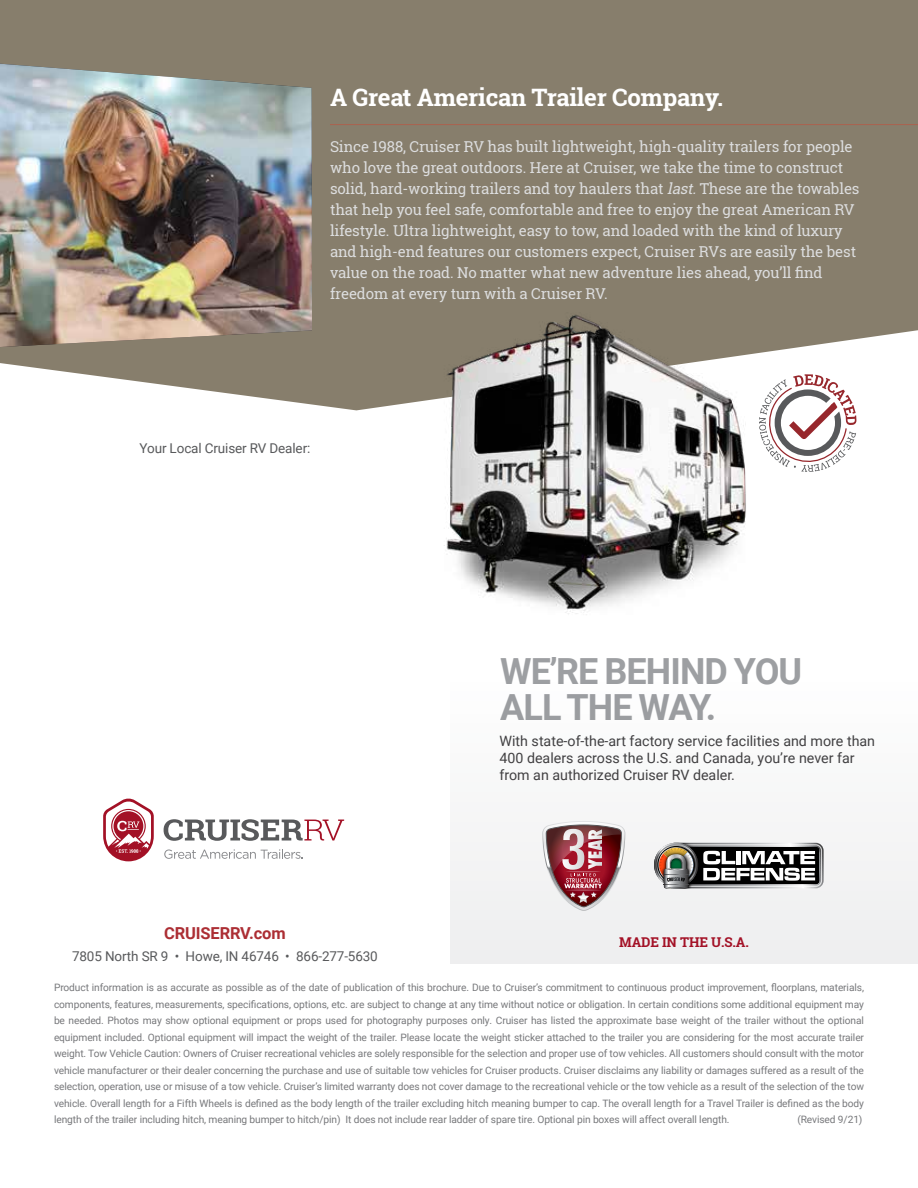
<style>
.page{position:relative;width:918px;height:1188px;background:#fff}
.page>*{position:absolute;margin:0;border:0;box-sizing:border-box;transform-origin:0 0}
.t1{font:700 36px/36px "Roboto";letter-spacing:-.025em;color:#9d9fa2}
.t2{font:700 24px "Roboto Slab";letter-spacing:-.01em;color:#fff}
.t3{font:700 16.5px "Roboto";letter-spacing:-.01em;color:#ac2e34}
.t4{font:15px/21px "Roboto Slab";letter-spacing:-.01em;color:#dcddde}
.t5{font:14.25px/17.1px "Roboto";color:#414042}
.t6{font:13.5px "Roboto";letter-spacing:-.01em;color:#58595b}
.t7{font:700 13.5px "Roboto Slab";letter-spacing:-.01em;color:#a31126}
.t8{font:10.2px/16.5px "Roboto";letter-spacing:-.01em;color:#77787b;text-align:justify}
.s1{font-style:italic}
</style>
<div class="page">
<div style="left:338px;top:305px;width:580px;height:658px;background:#f9f9f9"></div>
<div style="left:0;top:310px;width:450px;height:659px;background:#fff"></div>
<div style="left:0;top:0;width:918px;height:409px;background:#877e6c"></div>
<hr style="left:330px;top:124px;width:588px;height:1px;background:#aa634f">
<svg style="left:164px;top:849px;width:139px;height:10px"></svg>
<svg style="left:164px;top:819px;width:180px;height:22px"></svg>
<svg style="left:103px;top:799px;width:51px;height:62px"></svg>
<svg style="left:853px;top:374px;width:3px;height:68px"></svg>
<img style="left:340px;top:296px;width:513px;height:315px">
<svg style="left:654px;top:843px;width:170px;height:45px"></svg>
<svg style="left:542px;top:821px;width:83px;height:90px"></svg>
<img style="left:0;top:64px;width:312px;height:283px">
<h2 class="t2" style="left:330px;top:81px;width:395px">A Great American Trailer Company.</h2>
<p class="t4" style="left:330px;top:136px;width:531px">Since 1988, Cruiser RV has built lightweight, high-quality trailers for people who love the great outdoors. Here at Cruiser, we take the time to construct solid, hard-working trailers and toy haulers that <span class="s1">last.</span>These are the towables that help you feel safe, comfortable and free to enjoy the great American RV lifestyle. Ultra lightweight, easy to tow, and loaded with the kind of luxury and high-end features our customers expect, Cruiser RVs are easily the best value on the road. No matter what new adventure lies ahead, you’ll find freedom at every turn with a Cruiser RV.</p>
<h3 class="t6" style="left:140px;top:438px;width:172px">Your Local Cruiser RV Dealer:</h3>
<h1 class="t1" style="left:500px;top:651px;width:304px">WE’RE BEHIND YOU<br>ALL THE WAY.</h1>
<h3 class="t5" style="left:500px;top:732px;width:377px">With state-of-the-art factory service facilities and more than<br>400 dealers across the U.S. and Canada, you’re never far from an authorized Cruiser RV dealer.</h3>
<h3 class="t3" style="left:164px;top:921px;width:123px">CRUISERRV.com</h3>
<h3 class="t6" style="left:72px;top:946px;width:307px">7805 North SR 9 • Howe, IN 46746 • 866-277-5630</h3>
<h3 class="t7" style="left:619px;top:933px;width:131px">MADE IN THE U.S.A.</h3>
<p class="t8" style="left:54px;top:979px;width:812px">Product information is as accurate as possible as of the date of publication of this brochure. Due to Cruiser’s commitment to continuous product improvement, floorplans, materials, components, features, measurements, specifications, options, etc. are subject to change at any time without notice or obligation. In certain conditions some additional equipment may be needed. Photos may show optional equipment or props used for photography purposes only. Cruiser has listed the approximate base weight of the trailer without the optional equipment included. Optional equipment will impact the weight of the trailer. Please locate the weight sticker attached to the trailer you are considering for the most accurate trailer weight. Tow Vehicle Caution: Owners of Cruiser recreational vehicles are solely responsible for the selection and proper use of tow vehicles. All customers should consult with the motor vehicle manufacturer or their dealer concerning the purchase and use of suitable tow vehicles for Cruiser products. Cruiser disclaims any liability or damages suffered as a result of the selection, operation, use or misuse of a tow vehicle. Cruiser’s limited warranty does not cover damage to the recreational vehicle or the tow vehicle as a result of the selection of the tow vehicle. Overall length for a Fifth Wheels is defined as the body length of the trailer excluding hitch meaning bumper to cap. The overall length for a Travel Trailer is defined as the body length of the trailer including hitch, meaning bumper to hitch/pin) It does not include rear ladder of spare tire. Optional pin boxes will affect overall length.</p>
<p class="t8" style="left:797px;top:1111px;width:67px">(Revised 9/21)</p>
</div>
